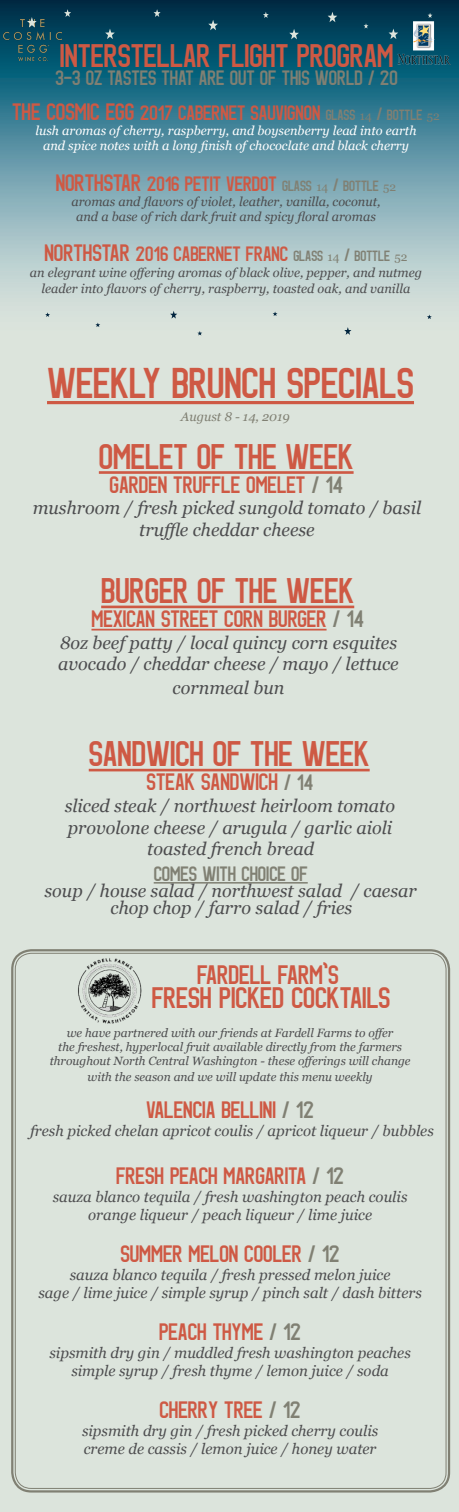
<style>
.page{position:relative;width:459px;height:1512px;background:#fff}
.page>*{position:absolute;margin:0;border:0;box-sizing:border-box;transform-origin:0 0}
.Menu_Item_Title{font:43.5px "Geist";color:#ce5944}
.Menu_Item_Title-2{font:36px "Geist";color:#ce5944}
.Menu_Item_Caption{font:36px "Geist";color:#ce5944}
.Menu_Item_Title-3{font:33px "Geist";color:#ce5944}
.Section_Title{font:30px "Geist";color:#ce5944}
.Section_Title-2{font:27px "Geist";color:#ce5944}
.Section_Title-3{font:24px "Geist";color:#ce5944}
.Menu_Item_Title-4{font:24px "Geist";color:#ce5944}
.Menu_Item_Caption-2{font:24px "Geist";color:#ce5944}
.Menu_Item_Title-5{font:21px/34.5px "Geist";color:#808073;text-align:center}
.Menu_Item_Title-6{font:21px "Geist";color:#ce5944}
.Menu_Item_Caption-3{font:21px "Geist";color:#808073}
.Menu_Item_Caption-4{font:italic 18px/21.6px "Georgia";color:#4d4d4f;text-align:center}
.Menu_Item_Title-7{font:italic 18px/21.6px "Georgia";color:#4d4d4f;text-align:center}
.Section_Title-4{font:italic 15px/18px "Georgia";color:#4d4d4f;text-align:center}
.Menu_Item_Title-8{font:italic 12.75px/15.3px "Georgia";color:#4d4d4f;text-align:center}
.Menu_Item_Title-9{font:italic 12.75px/15.3px "Georgia";color:#fff;text-align:center}
.Menu_Item_Caption-5{font:italic 12.75px "Georgia";color:#808073}
.Section_Title-5{font:italic 12px/14.7px "Georgia";color:#4d4d4f;text-align:center}
.s1{font-size:24px;color:#ce5944}
.s2{color:#ce5944}
.s3{font-size:15px}
.s4{font-family:"Georgia";font-size:12px}
.s5{font-size:18px}
.s6{font-size:24px}
.s7{font-size:15px;color:#808073}
.s8{font-family:"Georgia";font-size:12px;color:#808073}
.s9{font-size:18px;color:#808073}
.s10{color:#808073}
.s11{font-size:22.5px;color:#808073}
</style>
<div class="page">
<div style="left:0;top:3px;width:459px;height:1509px;background:#dce4dc"></div>
<div style="left:11px;top:949px;width:439px;height:544px;border:2px solid #808073;border-radius:19px"></div>
<img style="left:78px;top:958px;width:64px;height:66px">
<svg style="left:0;top:0;width:459px;height:336px;background:#6c9aa6"></svg>
<img style="left:3px;top:20px;width:58px;height:41px">
<img style="left:395px;top:22px;width:57px;height:45px">
<svg style="left:27px;top:17px;width:10px;height:11px"></svg>
<svg style="left:64px;top:9px;width:7px;height:8px"></svg>
<svg style="left:105px;top:29px;width:10px;height:10px"></svg>
<svg style="left:154px;top:9px;width:7px;height:8px"></svg>
<svg style="left:208px;top:20px;width:10px;height:10px"></svg>
<svg style="left:263px;top:12px;width:6px;height:6px"></svg>
<svg style="left:289px;top:29px;width:10px;height:10px"></svg>
<svg style="left:328px;top:12px;width:9px;height:10px"></svg>
<svg style="left:364px;top:23px;width:4px;height:6px"></svg>
<svg style="left:389px;top:29px;width:9px;height:10px"></svg>
<svg style="left:428px;top:13px;width:4px;height:5px"></svg>
<svg style="left:170px;top:311px;width:7px;height:8px"></svg>
<svg style="left:197px;top:331px;width:5px;height:4px"></svg>
<svg style="left:344px;top:327px;width:7px;height:8px"></svg>
<svg style="left:273px;top:312px;width:5px;height:4px"></svg>
<svg style="left:95px;top:323px;width:5px;height:4px"></svg>
<svg style="left:45px;top:312px;width:5px;height:5px"></svg>
<svg style="left:427px;top:315px;width:5px;height:4px"></svg>
<hr style="left:47px;top:401px;width:367px;height:3px;background:#ce5944">
<hr style="left:99px;top:471px;width:255px;height:3px;background:#ce5944">
<hr style="left:101px;top:606px;width:253px;height:2px;background:#ce5944">
<hr style="left:91px;top:629px;width:236px;height:2px;background:#ce5944">
<hr style="left:89px;top:769px;width:281px;height:2px;background:#ce5944">
<hr style="left:154px;top:882px;width:154px;height:2px;background:#808073">
<p class="Menu_Item_Title-3" style="left:60px;top:39px;width:335px">INTERSTELLAR FLIGHT PROGRAM</p>
<p class="Menu_Item_Title-5" style="left:12px;top:60px;width:429px">3-3 OZ TASTES THAT ARE OUT OF THIS WORLD / 20<br><span class="s1">THE COSMIC EGG</span> <span class="s2">2017 CABERNET SAUVIGNON</span> <span class="s3">GLASS</span> <span class="s4">14</span> <span class="s5">/</span> <span class="s3">BOTTLE</span> <span class="s4">52</span></p>
<p class="Menu_Item_Title-9" style="left:35px;top:123px;width:383px">lush aromas of cherry, raspberry, and boysenberry lead into earth and spice notes with a long finish of chococlate and black cherry</p>
<p class="Menu_Item_Title-6" style="left:56px;top:173px;width:342px"><span class="s6">NORTHSTAR</span> 2016 PETIT VERDOT <span class="s7">GLASS</span> <span class="s8">14</span> <span class="s9">/</span> <span class="s7">BOTTLE</span> <span class="s8">52</span></p>
<p class="Menu_Item_Title-8" style="left:71px;top:194px;width:311px">aromas and flavors of violet, leather, vanilla, coconut, and a base of rich dark fruit and spicy floral aromas</p>
<p class="Menu_Item_Title-6" style="left:44px;top:244px;width:365px"><span class="s6">NORTHSTAR</span> 2016 CABERNET FRANC <span class="s7">GLASS</span> <span class="s8">14</span> <span class="s9">/</span> <span class="s7">BOTTLE</span> <span class="s8">52</span></p>
<p class="Menu_Item_Title-8" style="left:30px;top:264px;width:394px;line-height:16.2px">an elegrant wine offering aromas of black olive, pepper, and nutmeg leader into flavors of cherry, raspberry, toasted oak, and vanilla</p>
<p class="Menu_Item_Title" style="left:47px;top:361px;width:368px">WEEKLY BRUNCH SPECIALS</p>
<p class="Menu_Item_Caption-5" style="left:181px;top:408px;width:110px">August 8 - 14, 2019</p>
<p class="Menu_Item_Title-2" style="left:99px;top:438px;width:256px">OMELET OF THE WEEK</p>
<p class="Menu_Item_Title-4" style="left:110px;top:473px;width:235px">GARDEN TRUFFLE OMELET <span class="s10">/ 14</span></p>
<p class="Menu_Item_Title-7" style="left:33px;top:497px;width:390px">mushroom / fresh picked sungold tomato / basil truffle cheddar cheese</p>
<p class="Menu_Item_Title-2" style="left:101px;top:573px;width:255px">BURGER OF THE WEEK</p>
<p class="Menu_Item_Title-4" style="left:91px;top:607px;width:274px">MEXICAN STREET CORN BURGER <span class="s10">/ 14</span></p>
<p class="Menu_Item_Caption-4" style="left:60px;top:632px;width:339px">8oz beef patty / local quincy corn esquites</p>
<p class="Menu_Item_Caption-4" style="left:58px;top:653px;width:342px">avocado / cheddar cheese / mayo / lettuce</p>
<p class="Menu_Item_Caption-4" style="left:173px;top:677px;width:113px">cornmeal bun</p>
<p class="Menu_Item_Caption" style="left:89px;top:736px;width:282px">SANDWICH OF THE WEEK</p>
<p class="Menu_Item_Caption-2" style="left:147px;top:770px;width:168px">STEAK SANDWICH <span class="s11">/ 14</span></p>
<p class="Menu_Item_Caption-4" style="left:65px;top:795px;width:332px">sliced steak / northwest heirloom tomato provolone cheese / arugula / garlic aioli toasted french bread</p>
<p class="Menu_Item_Caption-3" style="left:154px;top:863px;width:156px">COMES WITH CHOICE OF</p>
<p class="Menu_Item_Caption-4" style="left:45px;top:883px;width:374px;line-height:16.5px">soup / house salad / northwest salad / caesar chop chop / farro salad / fries</p>
<p class="Section_Title-2" style="left:197px;top:961px;width:143px">FARDELL FARM’S</p>
<p class="Section_Title" style="left:152px;top:983px;width:240px">FRESH PICKED COCKTAILS</p>
<p class="Section_Title-5" style="left:50px;top:1025px;width:362px">we have partnered with our friends at Fardell Farms to offer<br>the freshest, hyperlocal fruit available directly from the farmers throughout North Central Washington - these offerings will change with the season and we will update this menu weekly</p>
<p class="Section_Title-3" style="left:146px;top:1098px;width:169px">VALENCIA BELLINI <span class="s10">/ 12</span></p>
<p class="Section_Title-4" style="left:30px;top:1122px;width:405px">fresh picked chelan apricot coulis / apricot liqueur / bubbles</p>
<p class="Section_Title-3" style="left:116px;top:1164px;width:230px">FRESH PEACH MARGARITA <span class="s10">/ 12</span></p>
<p class="Section_Title-4" style="left:53px;top:1188px;width:356px">sauza blanco tequila / fresh washington peach coulis orange liqueur / peach liqueur / lime juice</p>
<p class="Section_Title-3" style="left:120px;top:1242px;width:221px">SUMMER MELON COOLER <span class="s10">/ 12</span></p>
<p class="Section_Title-4" style="left:38px;top:1266px;width:385px">sauza blanco tequila / fresh pressed melon juice<br>sage / lime juice / simple syrup / pinch salt / dash bitters</p>
<p class="Section_Title-3" style="left:159px;top:1320px;width:144px">PEACH THYME <span class="s10">/ 12</span></p>
<p class="Section_Title-4" style="left:49px;top:1344px;width:363px">sipsmith dry gin / muddled fresh washington peaches simple syrup / fresh thyme / lemon juice / soda</p>
<p class="Section_Title-3" style="left:159px;top:1398px;width:143px">CHERRY TREE <span class="s10">/ 12</span></p>
<p class="Section_Title-4" style="left:82px;top:1422px;width:298px;text-align:left">sipsmith dry gin / fresh picked cherry coulis creme de cassis / lemon juice / honey water</p>
</div>
